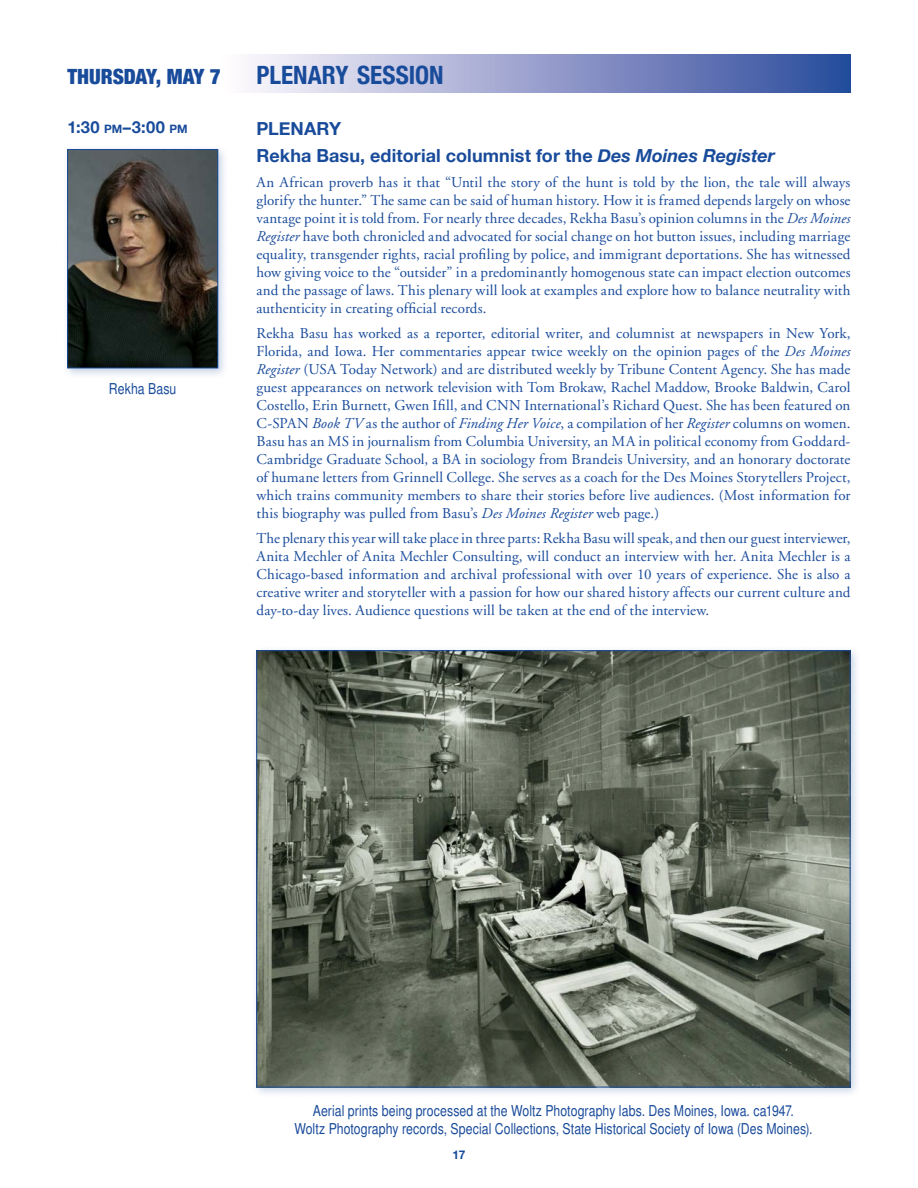
<style>
.page{position:relative;width:918px;height:1188px;background:#fff}
.page>*{position:absolute;margin:0;border:0;box-sizing:border-box;transform-origin:0 0}
.Right_Main_Session_H{font:700 condensed 25.2px "Helvetica Neue";letter-spacing:-.005em;color:#194b9b}
.Right_Main_Session_H-2{font:900 condensed 21px "Helvetica Neue";letter-spacing:-.005em;color:#194b9b}
._00_Session_Name_SpA{font:700 18px "Helvetica Neue";letter-spacing:.005em;color:#194b9b}
._00_Session_Date___T{font:700 16.5px "Helvetica Neue";color:#194b9b}
._02_ParagraphText_No{font:15px/18px "Adobe Garamond";letter-spacing:.005em;color:#194b9b;text-align:justify}
._01_ParagraphText_p4{font:15px/18px "Adobe Garamond";letter-spacing:.01em;color:#194b9b;text-align:justify}
.Photo_Credits{font:condensed 15px "Helvetica";letter-spacing:.005em;color:#194b9b}
.t1{font:700 12px "Helvetica Neue";color:#194b9b}
.s1{font-style:inherit}
.s2{font-size:11.55px}
.s3{font-style:italic}
</style>
<div class="page">
<svg style="left:252px;top:54px;width:598px;height:39px"></svg>
<div style="left:62px;top:144px;width:168px;height:236px;background:#194b9b;opacity:.25"></div>
<img style="left:69px;top:151px;width:147px;height:215px">
<div style="left:67px;top:149px;width:151px;height:219px;border:1px solid #194b9b"></div>
<div style="left:251px;top:645px;width:611px;height:454px;background:#194b9b;opacity:.25"></div>
<img style="left:258px;top:653px;width:590px;height:432px">
<p class="Right_Main_Session_H-2" style="left:68px;top:59px;width:155px">THURSDAY, MAY 7</p>
<p class="Right_Main_Session_H" style="left:256px;top:54px;width:189px">PLENARY SESSION</p>
<p class="_00_Session_Date___T" style="left:68px;top:114px;width:122px"><span class="s1">1:30</span> <span class="s2">pm</span>–3:00 <span class="s2">pm</span></p>
<p class="_00_Session_Name_SpA" style="left:256px;top:114px;width:86px">PLENARY</p>
<p class="_00_Session_Name_SpA" style="left:256px;top:142px;width:520px">Rekha Basu, editorial columnist for the <span class="s3">Des Moines Register</span></p>
<p class="_01_ParagraphText_p4" style="left:256px;top:174px;width:596px">An African proverb has it that “Until the story of the hunt is told by the lion, the tale will always glorify the hunter.” The same can be said of human history. How it is framed depends largely on whose vantage point it is told from. For nearly three decades, Rekha Basu’s opinion columns in the <span class="s3">Des Moines Register</span> have both chronicled and advocated for social change on hot button issues, including marriage equality, transgender rights, racial profiling by police, and immigrant deportations. She has witnessed how giving voice to the “outsider” in a predominantly homogenous state can impact election outcomes and the passage of laws. This plenary will look at examples and explore how to balance neutrality with authenticity in creating official records.</p>
<p class="_02_ParagraphText_No" style="left:256px;top:324px;width:596px">Rekha Basu has worked as a reporter, editorial writer, and columnist at newspapers in New York, Florida, and Iowa. Her commentaries appear twice weekly on the opinion pages of the <span class="s3">Des Moines Register</span> (USA Today Network) and are distributed weekly by Tribune Content Agency. She has made guest appearances on network television with Tom Brokaw, Rachel Maddow, Brooke Baldwin, Carol Costello, Erin Burnett, Gwen Ifill, and CNN International’s Richard Quest. She has been featured on C-SPAN <span class="s3">Book TV</span> as the author of <span class="s3">Finding Her Voice</span>, a compilation of her <span class="s3">Register</span> columns on women.<br>Basu has an MS in journalism from Columbia University, an MA in political economy from Goddard-Cambridge Graduate School, a BA in sociology from Brandeis University, and an honorary doctorate of humane letters from Grinnell College. She serves as a coach for the Des Moines Storytellers Project, which trains community members to share their stories before live audiences. (Most information for this biography was pulled from Basu’s <span class="s3">Des Moines Register</span> web page.)</p>
<p class="_02_ParagraphText_No" style="left:256px;top:529px;width:596px">The plenary this year will take place in three parts: Rekha Basu will speak, and then our guest interviewer, Anita Mechler of Anita Mechler Consulting, will conduct an interview with her. Anita Mechler is a Chicago-based information and archival professional with over 10 years of experience. She is also a creative writer and storyteller with a passion for how our shared history affects our current culture and day-to-day lives. Audience questions will be taken at the end of the interview.</p>
<p class="Photo_Credits" style="left:109px;top:380px;width:69px">Rekha Basu</p>
<p class="Photo_Credits" style="left:313px;top:1102px;width:483px">Aerial prints being processed at the Woltz Photography labs. Des Moines, Iowa. ca1947.</p>
<p class="Photo_Credits" style="left:294px;top:1120px;width:520px">Woltz Photography records, Special Collections, State Historical Society of Iowa (Des Moines).</p>
<p class="t1" style="left:453px;top:1145px;width:14px">17</p>
</div>
